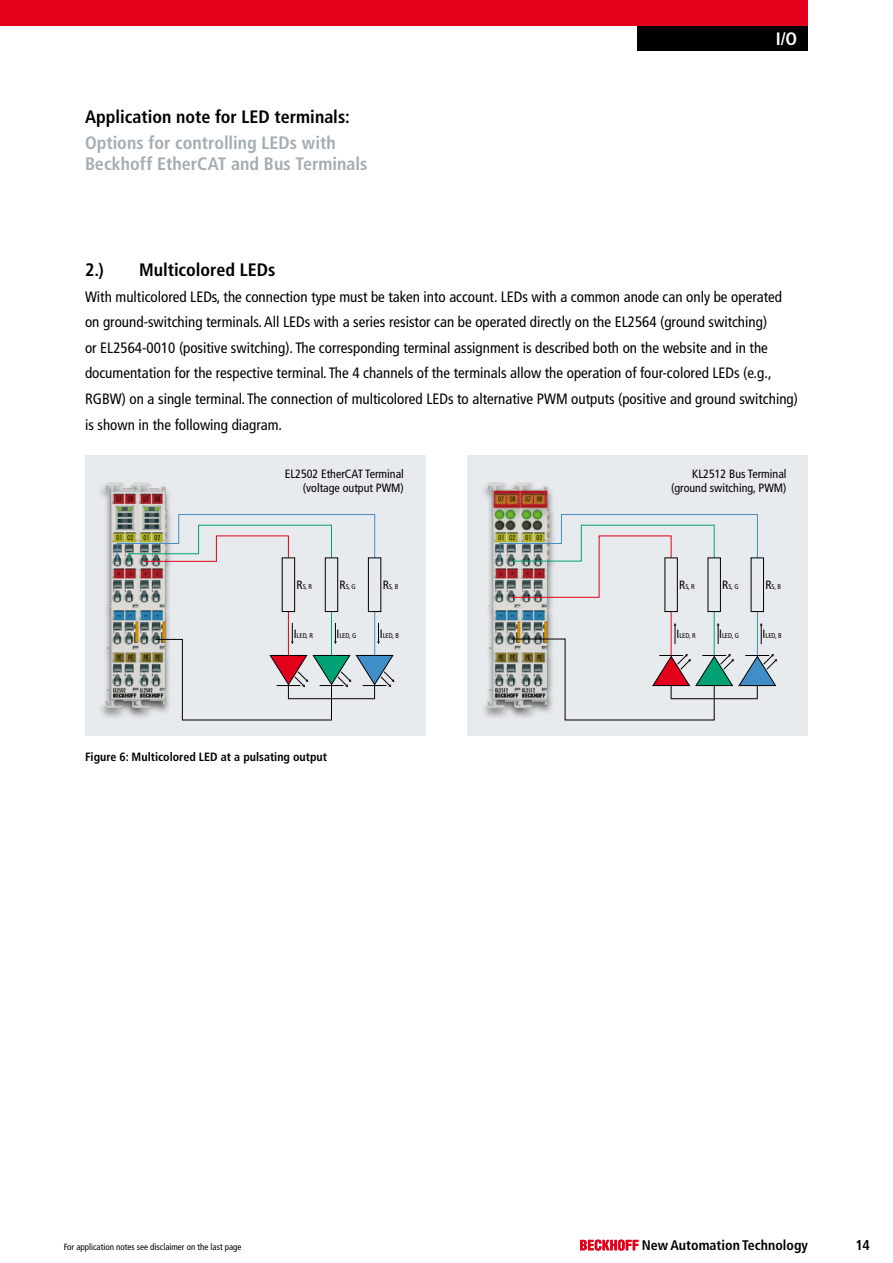
<style>
.page{position:relative;width:893px;height:1263px;background:#fff}
.page>*{position:absolute;margin:0;border:0;box-sizing:border-box;transform-origin:0 0}
.t1{font:700 condensed 18px/21.6px "Frutiger LT Pro";color:#a3adb2}
.t2{font:700 condensed 18px "Frutiger LT Pro";color:#000}
.t3{font:700 condensed 18px "Frutiger LT Pro";color:#fff}
.t4{font:condensed 15px/25.5px "Frutiger LT Pro";color:#000}
.t5{font:700 condensed 14.25px "Frutiger LT Pro";color:#000}
.t6{font:700 condensed 13.95px "Frutiger LT Pro";letter-spacing:.005em;color:#000}
.t7{font:condensed 12px/14.4px "Frutiger LT Pro";color:#000;text-align:right}
.t8{font:700 condensed 12px "Frutiger LT Pro";color:#000}
.t9{font:condensed 9px "Frutiger LT Pro";color:#000}
.t10{font:condensed 6.9px "Frutiger LT Pro";color:#000}
.s1{font-size:12px}
</style>
<div class="page">
<div style="left:638px;top:26px;width:170px;height:25px;background:#000"></div>
<div style="left:85px;top:455px;width:340px;height:281px;background:#e8ebed"></div>
<div style="left:98px;top:481px;width:76px;height:238px;background:#000;opacity:.65"></div>
<img style="left:102px;top:481px;width:72px;height:229px">
<svg style="left:117px;top:514px;width:277px;height:207px"></svg>
<div style="left:468px;top:455px;width:340px;height:281px;background:#e8ebed"></div>
<div style="left:481px;top:481px;width:75px;height:238px;background:#000;opacity:.65"></div>
<img style="left:485px;top:481px;width:71px;height:229px">
<svg style="left:499px;top:514px;width:278px;height:207px"></svg>
<div style="left:708px;top:557px;width:13px;height:55px;background:#e8ebed;border:1px solid #000"></div>
<div style="left:0;top:0;width:808px;height:26px;background:#e2001a"></div>
<svg style="left:580px;top:1239px;width:58px;height:11px"></svg>
<p class="t2" style="left:85px;top:106px;width:266px">Application note for LED terminals:</p>
<p class="t1" style="left:85px;top:132px;width:284px">Options for controlling LEDs with<br>Beckhoff EtherCAT and Bus Terminals</p>
<p class="t3" style="left:776px;top:28px;width:23px">I/O</p>
<p class="t2" style="left:85px;top:259px;width:20px">2.)</p>
<p class="t2" style="left:139px;top:259px;width:138px">Multicolored LEDs</p>
<p class="t4" style="left:85px;top:284px;width:714px">With multicolored LEDs, the connection type must be taken into account. LEDs with a common anode can only be operated on ground-switching terminals. All LEDs with a series resistor can be operated directly on the EL2564 (ground switching)<br>or EL2564-0010 (positive switching). The corresponding terminal assignment is described both on the website and in the documentation for the respective terminal. The 4 channels of the terminals allow the operation of four-colored LEDs (e.g., RGBW) on a single terminal. The connection of multicolored LEDs to alternative PWM outputs (positive and ground switching) is shown in the following diagram.</p>
<p class="t7" style="left:285px;top:467px;width:121px">EL2502 EtherCAT Terminal (voltage output PWM)</p>
<p class="t7" style="left:671px;top:467px;width:117px">KL2512 Bus Terminal (ground switching, PWM)</p>
<p class="t10" style="left:297px;top:583px;width:17px"><span class="s1">R</span>S, R</p>
<p class="t10" style="left:340px;top:583px;width:18px"><span class="s1">R</span>S, G</p>
<p class="t10" style="left:383px;top:583px;width:17px"><span class="s1">R</span>S, B</p>
<p class="t10" style="left:294px;top:632px;width:21px"><span class="s1">I</span>LED, R</p>
<p class="t10" style="left:336px;top:632px;width:21px"><span class="s1">I</span>LED, G</p>
<p class="t10" style="left:380px;top:632px;width:21px"><span class="s1">I</span>LED, B</p>
<p class="t8" style="left:85px;top:750px;width:243px">Figure 6: Multicolored LED at a pulsating output</p>
<p class="t10" style="left:679px;top:583px;width:17px"><span class="s1">R</span>S, R</p>
<p class="t10" style="left:722px;top:583px;width:18px"><span class="s1">R</span>S, G</p>
<p class="t10" style="left:765px;top:583px;width:17px"><span class="s1">R</span>S, B</p>
<p class="t10" style="left:676px;top:632px;width:21px"><span class="s1">I</span>LED, R</p>
<p class="t10" style="left:719px;top:632px;width:21px"><span class="s1">I</span>LED, G</p>
<p class="t10" style="left:763px;top:632px;width:21px"><span class="s1">I</span>LED, B</p>
<p class="t9" style="left:64px;top:1242px;width:179px">For application notes see disclaimer on the last page</p>
<p class="t6" style="left:642px;top:1237px;width:168px">New Automation Technology</p>
<p class="t5" style="left:855px;top:1237px;width:16px">14</p>
</div>
